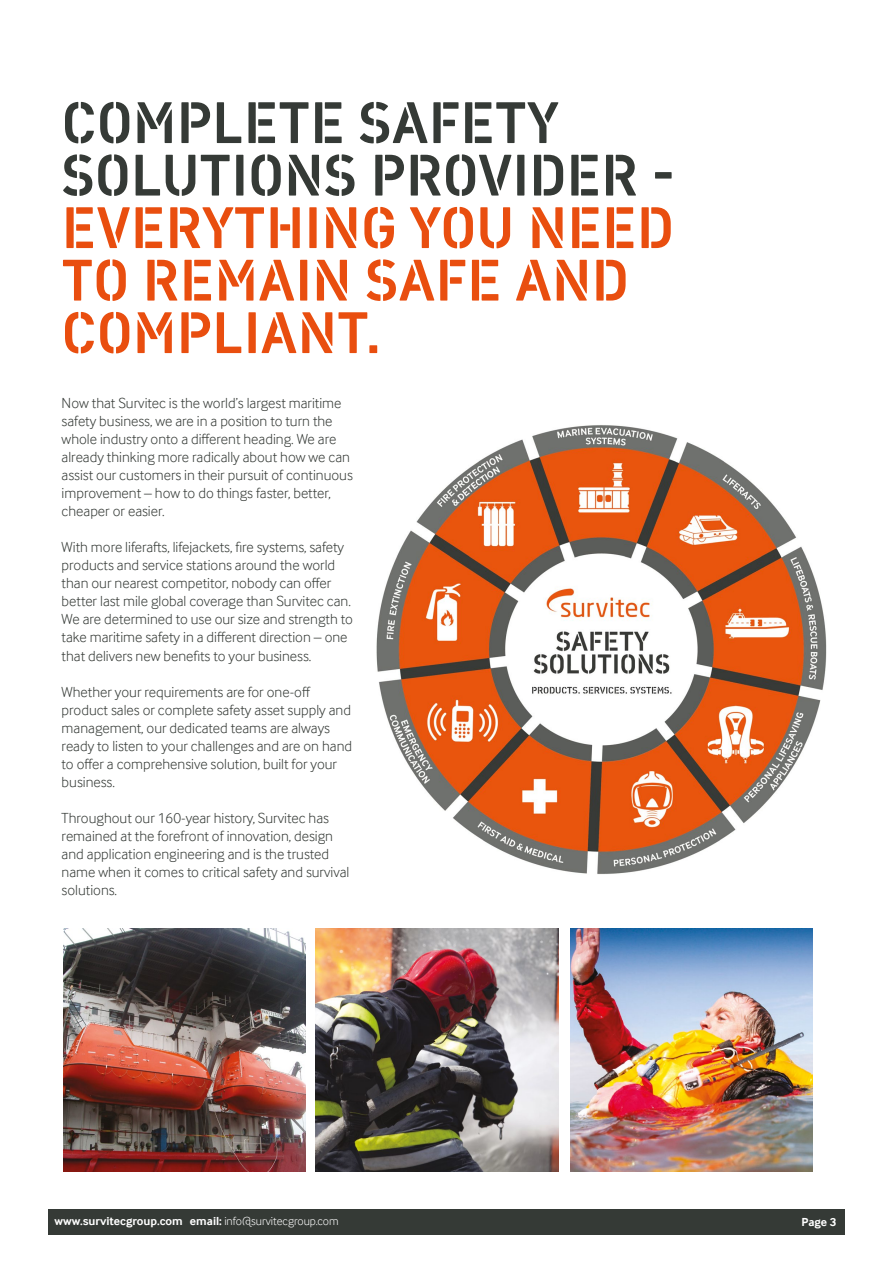
<style>
.page{position:relative;width:893px;height:1263px;background:#fff}
.page>*{position:absolute;margin:0;border:0;box-sizing:border-box;transform-origin:0 0}
.t1{font:60px/52.5px "Vtg Stencil DIN";color:#e94e0f}
.t2{font:60px/52.5px "Vtg Stencil DIN";color:#353a36}
.t3{font:300 15px/18px "Inter Face";color:#353a36}
.t4{font:700 12px "Inter Face";color:#fff}
.s1{font-weight:300}
</style>
<div class="page">
<div style="left:48px;top:1209px;width:797px;height:26px;background:#353a36"></div>
<img style="left:376px;top:425px;width:451px;height:449px">
<img style="left:570px;top:929px;width:242px;height:242px">
<img style="left:316px;top:929px;width:242px;height:242px">
<img style="left:63px;top:929px;width:243px;height:242px">
<h1 class="t2" style="left:62px;top:98px;width:615px">COMPLETE SAFETY<br>SOLUTIONS PROVIDER -</h1>
<h1 class="t1" style="left:62px;top:203px;width:614px">EVERYTHING YOU NEED<br>TO REMAIN SAFE AND<br>COMPLIANT.</h1>
<p class="t3" style="left:62px;top:396px;width:293px">Now that Survitec is the world’s largest maritime safety business, we are in a position to turn the whole industry onto a different heading. We are already thinking more radically about how we can assist our customers in their pursuit of continuous improvement – how to do things faster, better, cheaper or easier.</p>
<p class="t3" style="left:62px;top:540px;width:293px">With more liferafts, lifejackets, fire systems, safety products and service stations around the world than our nearest competitor, nobody can offer better last mile global coverage than Survitec can.<br>We are determined to use our size and strength to take maritime safety in a different direction – one that delivers new benefits to your business.</p>
<p class="t3" style="left:62px;top:684px;width:292px">Whether your requirements are for one-off product sales or complete safety asset supply and management, our dedicated teams are always ready to listen to your challenges and are on hand to offer a comprehensive solution, built for your business.</p>
<p class="t3" style="left:62px;top:810px;width:289px">Throughout our 160-year history, Survitec has remained at the forefront of innovation, design and application engineering and is the trusted name when it comes to critical safety and survival solutions.</p>
<p class="t4" style="left:55px;top:1214px;width:285px">www.survitecgroup.com email: <span class="s1">info@survitecgroup.com</span></p>
<p class="t4" style="left:802px;top:1215px;width:36px">Page 3</p>
</div>
